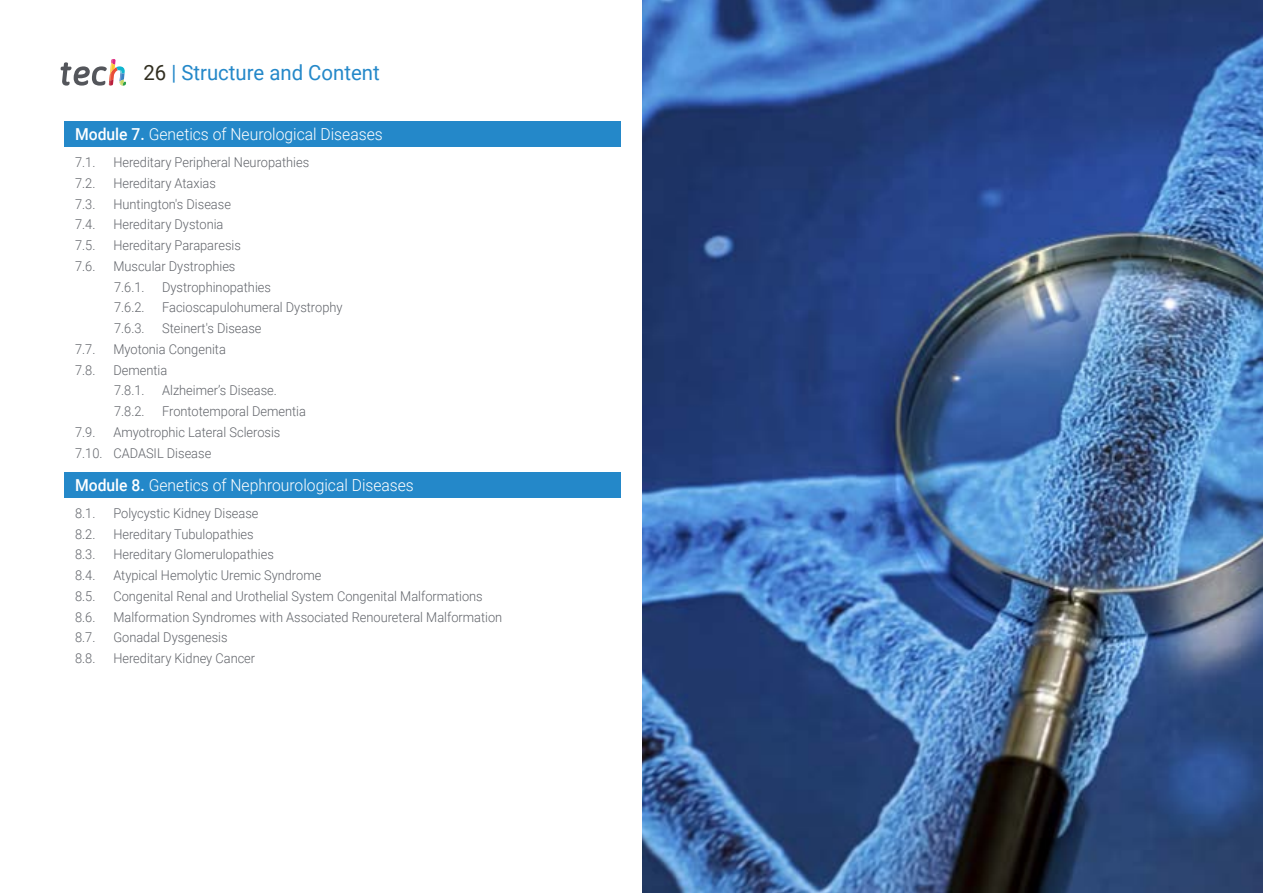
<style>
.page{position:relative;width:1263px;height:893px;background:#fff}
.page>*{position:absolute;margin:0;border:0;box-sizing:border-box;transform-origin:0 0}
.t1{font:21px "Roboto";color:#2488c9}
.t2{font:300 16.5px "Roboto";color:#fff;scale:.95 1}
.t3{font:300 13.5px/20.7px "Roboto";color:#61646a;scale:.95 1}
.s1{color:#312e20}
.s2{font-weight:500}
</style>
<div class="page">
<svg style="left:61px;top:59px;width:65px;height:27px"></svg>
<div style="left:64px;top:121px;width:557px;height:25px;background:#2488c9"></div>
<div style="left:64px;top:472px;width:557px;height:25px;background:#2488c9"></div>
<img style="left:642px;top:0;width:621px;height:893px">
<h1 class="t1" style="left:144px;top:57px;width:238px"><span class="s1">26</span> | Structure and Content</h1>
<p class="t2" style="left:75px;top:123px;width:325px"><span class="s2">Module 7.</span> Genetics of Neurological Diseases</p>
<p class="t3" style="left:75px;top:151px;width:23px">7.1.</p>
<p class="t3" style="left:113px;top:151px;width:208px">Hereditary Peripheral Neuropathies</p>
<p class="t3" style="left:75px;top:172px;width:23px">7.2.</p>
<p class="t3" style="left:113px;top:172px;width:109px">Hereditary Ataxias</p>
<p class="t3" style="left:75px;top:193px;width:23px">7.3.</p>
<p class="t3" style="left:113px;top:193px;width:125px">Huntington's Disease</p>
<p class="t3" style="left:75px;top:214px;width:23px">7.4.</p>
<p class="t3" style="left:113px;top:214px;width:117px">Hereditary Dystonia</p>
<p class="t3" style="left:75px;top:234px;width:23px">7.5.</p>
<p class="t3" style="left:113px;top:234px;width:136px">Hereditary Paraparesis</p>
<p class="t3" style="left:75px;top:255px;width:23px">7.6.</p>
<p class="t3" style="left:113px;top:255px;width:130px">Muscular Dystrophies<br>7.6.1.</p>
<p class="t3" style="left:162px;top:276px;width:116px">Dystrophinopathies</p>
<p class="t3" style="left:114px;top:297px;width:34px">7.6.2.</p>
<p class="t3" style="left:162px;top:297px;width:191px">Facioscapulohumeral Dystrophy</p>
<p class="t3" style="left:114px;top:317px;width:34px">7.6.3.</p>
<p class="t3" style="left:162px;top:317px;width:106px">Steinert's Disease</p>
<p class="t3" style="left:75px;top:338px;width:23px">7.7.</p>
<p class="t3" style="left:113px;top:338px;width:120px">Myotonia Congenita</p>
<p class="t3" style="left:75px;top:359px;width:23px">7.8.</p>
<p class="t3" style="left:113px;top:359px;width:58px">Dementia<br>7.8.1.</p>
<p class="t3" style="left:162px;top:380px;width:122px">Alzheimer’s Disease.</p>
<p class="t3" style="left:114px;top:400px;width:34px">7.8.2.</p>
<p class="t3" style="left:162px;top:400px;width:153px">Frontotemporal Dementia</p>
<p class="t3" style="left:75px;top:421px;width:218px;text-indent:38px">Amyotrophic Lateral Sclerosis<br>7.10. CADASIL Disease</p>
<p class="t2" style="left:75px;top:473px;width:358px"><span class="s2">Module 8.</span> Genetics of Nephrourological Diseases</p>
<p class="t3" style="left:75px;top:502px;width:23px">8.1.</p>
<p class="t3" style="left:113px;top:502px;width:154px">Polycystic Kidney Disease</p>
<p class="t3" style="left:75px;top:523px;width:23px">8.2.</p>
<p class="t3" style="left:113px;top:523px;width:149px">Hereditary Tubulopathies</p>
<p class="t3" style="left:75px;top:544px;width:23px">8.3.</p>
<p class="t3" style="left:113px;top:544px;width:170px">Hereditary Glomerulopathies</p>
<p class="t3" style="left:75px;top:564px;width:23px">8.4.</p>
<p class="t3" style="left:113px;top:564px;width:220px">Atypical Hemolytic Uremic Syndrome</p>
<p class="t3" style="left:75px;top:585px;width:23px">8.5.</p>
<p class="t3" style="left:113px;top:585px;width:390px">Congenital Renal and Urothelial System Congenital Malformations</p>
<p class="t3" style="left:75px;top:606px;width:23px">8.6.</p>
<p class="t3" style="left:113px;top:606px;width:411px">Malformation Syndromes with Associated Renoureteral Malformation</p>
<p class="t3" style="left:75px;top:627px;width:23px">8.7.</p>
<p class="t3" style="left:113px;top:627px;width:122px">Gonadal Dysgenesis</p>
<p class="t3" style="left:75px;top:647px;width:23px">8.8.</p>
<p class="t3" style="left:113px;top:647px;width:151px">Hereditary Kidney Cancer</p>
<p class="t3" style="left:75px;top:421px;width:23px">7.9.</p>
</div>
